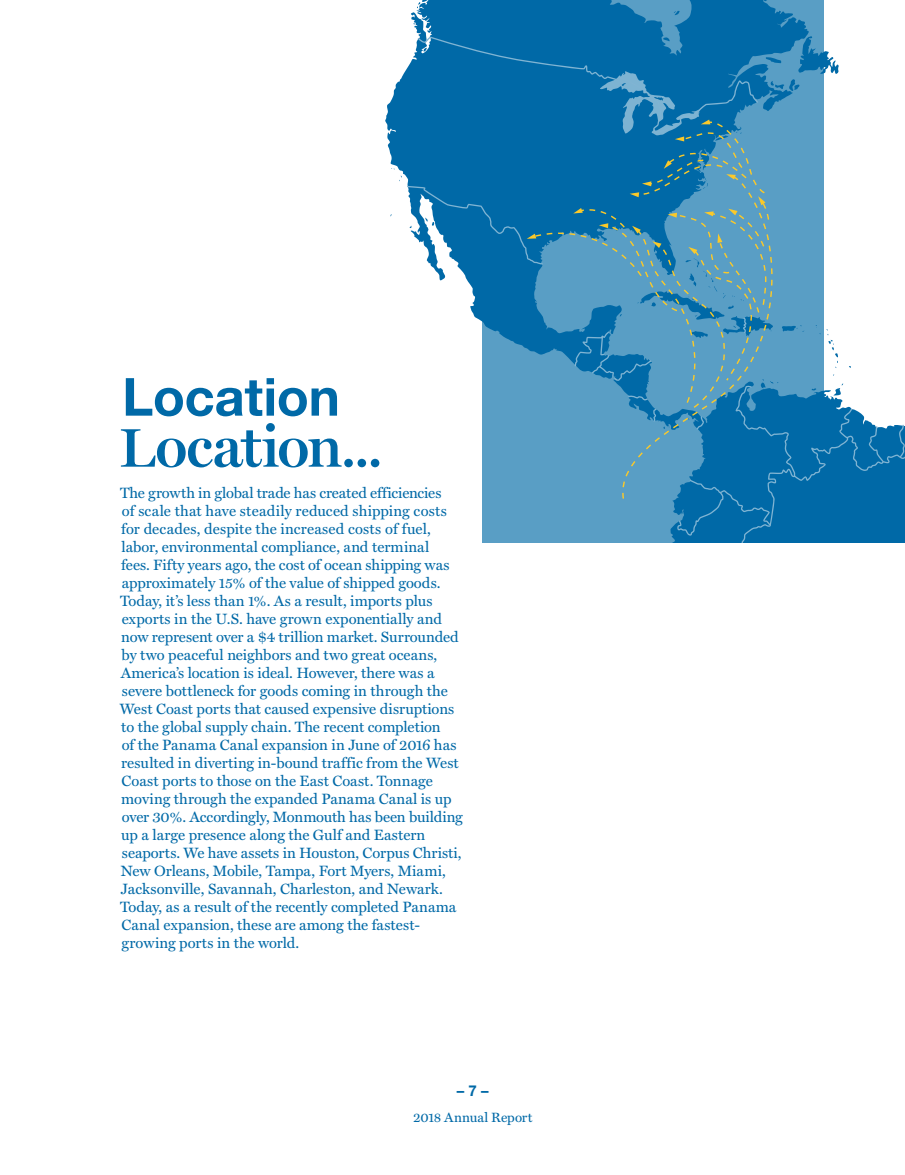
<style>
.page{position:relative;width:905px;height:1175px;background:#fff}
.page>*{position:absolute;margin:0;border:0;box-sizing:border-box;transform-origin:0 0}
.t1{font:600 60px "Miller Display";letter-spacing:-.02em;color:#0069a7}
.t2{font:700 52.5px "Helvetica Neue LT Std";letter-spacing:-.005em;color:#0069a7}
.t3{font:15px/18px "Miller Text";color:#0069a7}
.t4{font:700 15px "Helvetica Neue LT Std";color:#0069a7}
.t5{font:13.5px "Miller Text";color:#0069a7}
.s1{font-size:54.75px}
.s2{font-size:55.5px}
</style>
<div class="page">
<svg style="left:385px;top:0;width:439px;height:152px;fill:#0069a7"></svg>
<svg style="left:390px;top:35px;width:514px;height:507px"></svg>
<h2 class="t2" style="left:122px;top:364px;width:219px">Location</h2>
<h1 class="t1" style="left:119px;top:411px;width:264px"><span class="s1">L</span>ocation<span class="s2">...</span></h1>
<p class="t3" style="left:120px;top:484px;width:344px">The growth in global trade has created efficiencies<br>of scale that have steadily reduced shipping costs for decades, despite the increased costs of fuel, labor, environmental compliance, and terminal<br>fees. Fifty years ago, the cost of ocean shipping was approximately 15% of the value of shipped goods.<br>Today, it’s less than 1%. As a result, imports plus exports in the U.S. have grown exponentially and now represent over a $4 trillion market. Surrounded by two peaceful neighbors and two great oceans, America’s location is ideal. However, there was a severe bottleneck for goods coming in through the West Coast ports that caused expensive disruptions to the global supply chain. The recent completion<br>of the Panama Canal expansion in June of 2016 has resulted in diverting in-bound traffic from the West Coast ports to those on the East Coast. Tonnage moving through the expanded Panama Canal is up over 30%. Accordingly, Monmouth has been building up a large presence along the Gulf and Eastern seaports. We have assets in Houston, Corpus Christi, New Orleans, Mobile, Tampa, Fort Myers, Miami, Jacksonville, Savannah, Charleston, and Newark.<br>Today, as a result of the recently completed Panama Canal expansion, these are among the fastest&shy;growing ports in the world.</p>
<p class="t4" style="left:457px;top:1081px;width:33px">– 7 –</p>
<p class="t5" style="left:413px;top:1109px;width:121px">2018 Annual Report</p>
</div>
